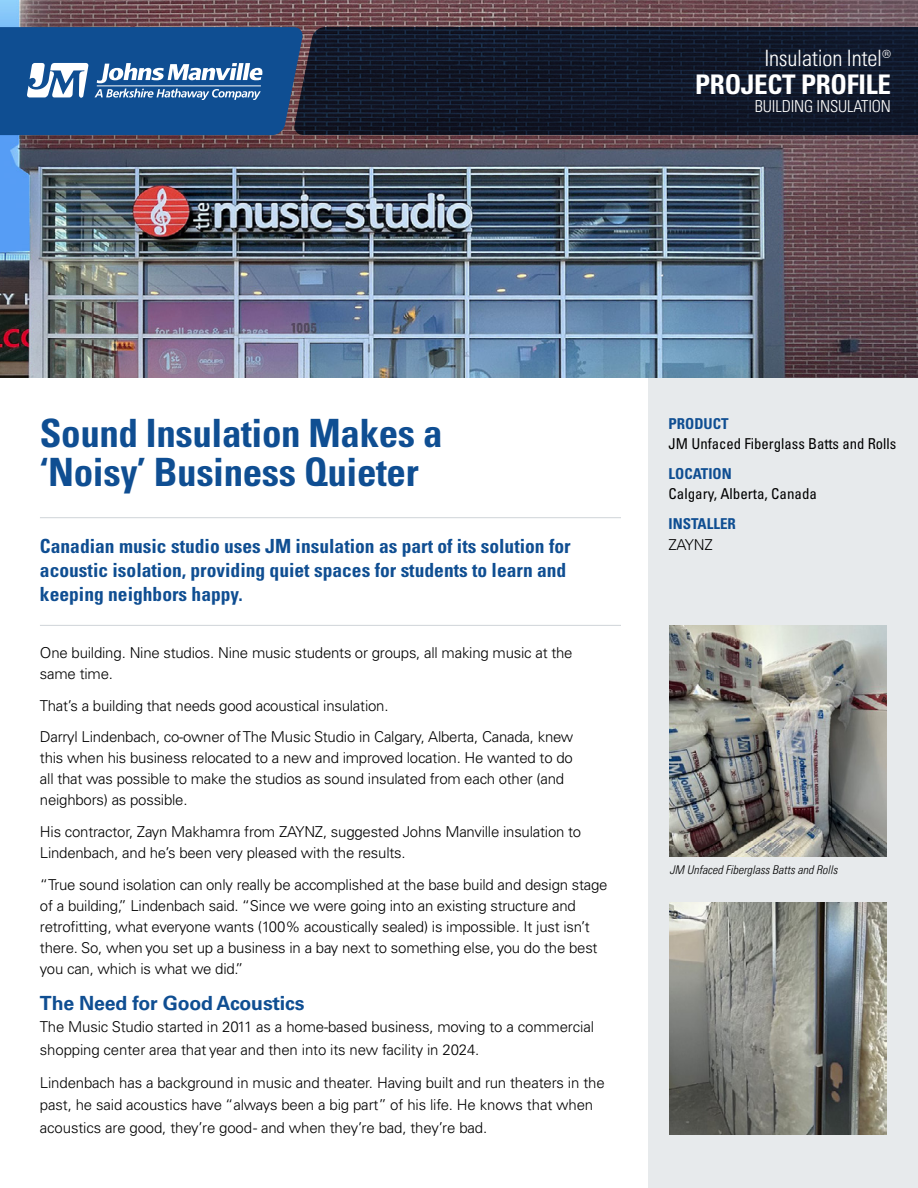
<style>
.page{position:relative;width:918px;height:1188px;background:#fff}
.page>*{position:absolute;margin:0;border:0;box-sizing:border-box;transform-origin:0 0}
.t1{font:700 condensed 39px/39px "Univers LT Pro";letter-spacing:-.01em;color:#0f4e92}
.t2{font:700 condensed 27px "Univers LT Pro";letter-spacing:-.01em;color:#fff}
.t3{font:300 condensed 22.5px "Univers LT Pro";letter-spacing:-.01em;color:#fff}
.t4{font:700 condensed 19.5px/24px "Univers LT Pro";color:#0f4e92}
.t5{font:700 19.5px "Univers LT Pro 65";letter-spacing:-.01em;color:#0f4e92}
.t6{font:300 condensed 16.5px "Univers LT Pro";letter-spacing:-.01em;color:#fff}
.t7{font:300 15px/21px "Univers LT Pro 45";letter-spacing:-.015em;color:#000}
.t8{font:condensed 15px "Univers LT Pro";color:#000}
.t9{font:700 condensed 15px "Univers LT Pro";color:#0f4e92}
.t10{font:italic 300 condensed 12px "Univers LT Pro";color:#000}
</style>
<div class="page">
<img style="left:0;top:0;width:918px;height:378px">
<hr style="left:40px;top:517px;width:581px;height:1px;background:#cfd4d8">
<hr style="left:40px;top:625px;width:581px;height:1px;background:#cfd4d8">
<div style="left:648px;top:378px;width:270px;height:810px;background:#e7eaec"></div>
<img style="left:670px;top:625px;width:217px;height:231px">
<img style="left:670px;top:903px;width:217px;height:231px">
<svg style="left:306px;top:27px;width:612px;height:108px;background:#11182a"></svg>
<svg style="left:0;top:27px;width:306px;height:108px;background:#2a5f9a"></svg>
<hr style="left:97px;top:86px;width:164px;height:1px;background:#fff">
<h3 class="t3" style="left:764px;top:43px;width:128px">Insulation Intel®</h3>
<p class="t6" style="left:755px;top:95px;width:138px">BUILDING INSULATION</p>
<h2 class="t2" style="left:695px;top:67px;width:197px">PROJECT PROFILE</h2>
<h1 class="t1" style="left:40px;top:413px;width:404px">Sound Insulation Makes a ‘Noisy’ Business Quieter</h1>
<h3 class="t4" style="left:40px;top:534px;width:532px">Canadian music studio uses JM insulation as part of its solution for acoustic isolation, providing quiet spaces for students to learn and keeping neighbors happy.</h3>
<p class="t7" style="left:40px;top:642px;width:534px">One building. Nine studios. Nine music students or groups, all making music at the same time.</p>
<p class="t7" style="left:40px;top:689px;width:535px;line-height:31.8px">That’s a building that needs good acoustical insulation.<br>Darryl Lindenbach, co-owner of The Music Studio in Calgary, Alberta, Canada, knew</p>
<p class="t7" style="left:40px;top:747px;width:534px">this when his business relocated to a new and improved location. He wanted to do all that was possible to make the studios as sound insulated from each other (and neighbors) as possible.</p>
<p class="t7" style="left:40px;top:821px;width:543px">His contractor, Zayn Makhamra from ZAYNZ, suggested Johns Manville insulation to<br>Lindenbach, and he’s been very pleased with the results.</p>
<p class="t7" style="left:40px;top:874px;width:569px">“True sound isolation can only really be accomplished at the base build and design stage of a building,” Lindenbach said. “Since we were going into an existing structure and retrofitting, what everyone wants (100% acoustically sealed) is impossible. It just isn’t there. So, when you set up a business in a bay next to something else, you do the best you can, which is what we did.”</p>
<h3 class="t5" style="left:40px;top:989px;width:266px">The Need for Good Acoustics</h3>
<p class="t7" style="left:40px;top:1015px;width:556px;line-height:22.5px">The Music Studio started in 2011 as a home-based business, moving to a commercial shopping center area that year and then into its new facility in 2024.</p>
<p class="t7" style="left:40px;top:1071px;width:566px;line-height:22.5px">Lindenbach has a background in music and theater. Having built and run theaters in the past, he said acoustics have “always been a big part” of his life. He knows that when acoustics are good, they’re good - and when they’re bad, they’re bad.</p>
<p class="t9" style="left:669px;top:415px;width:62px">PRODUCT</p>
<p class="t8" style="left:669px;top:434px;width:229px">JM Unfaced Fiberglass Batts and Rolls</p>
<p class="t9" style="left:669px;top:465px;width:65px">LOCATION</p>
<p class="t8" style="left:669px;top:484px;width:150px">Calgary, Alberta, Canada</p>
<p class="t9" style="left:669px;top:514px;width:69px">INSTALLER</p>
<p class="t7" style="left:669px;top:534px;width:46px">ZAYNZ</p>
<p class="t10" style="left:670px;top:861px;width:169px">JM Unfaced Fiberglass Batts and Rolls</p>
</div>
